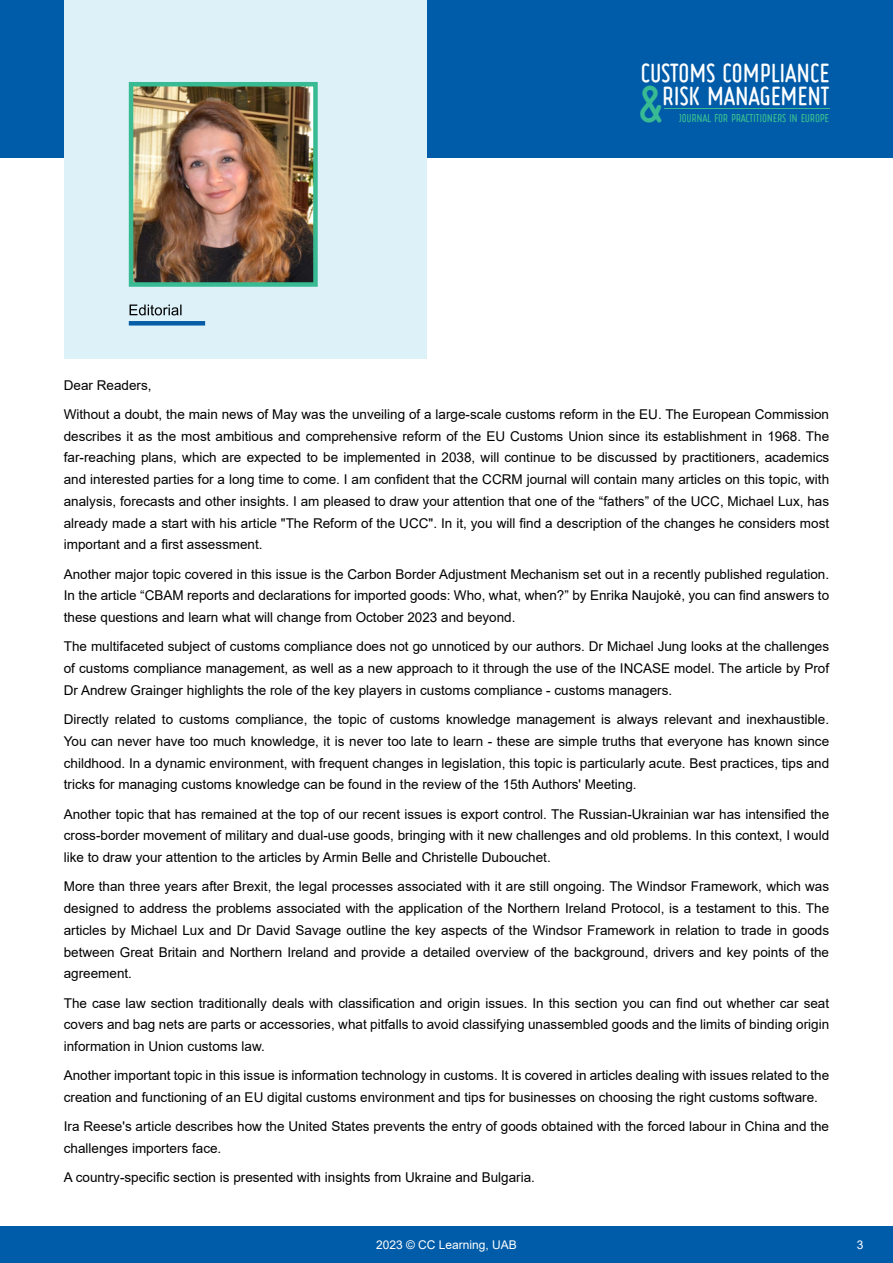
<style>
.page{position:relative;width:893px;height:1263px;background:#fff}
.page>*{position:absolute;margin:0;border:0;box-sizing:border-box;transform-origin:0 0}
.t1{font:700 38.1px "Ruler";color:#38ba93}
.t2{font:700 19.2px/23.1px "Ruler";color:#fff;text-align:right}
.t3{font:13.5px/21.8px "Arial";color:#000;text-align:justify}
.t4{font:12px "Arial";color:#fff}
.t5{font:700 8.4px "Ruler";color:#38ba93}
</style>
<div class="page">
<div style="left:0;top:1226px;width:893px;height:37px;background:#005ca8"></div>
<div style="left:0;top:0;width:893px;height:157px;background:#005ca8"></div>
<hr style="left:664px;top:108px;width:165px;height:1px;background:#38ba93">
<div style="left:64px;top:0;width:362px;height:358px;background:#ddf1f9"></div>
<div style="left:129px;top:321px;width:76px;height:5px;background:#055da8"></div>
<img style="left:134px;top:87px;width:179px;height:195px">
<div style="left:129px;top:82px;width:189px;height:205px;border:4px solid #38ba93"></div>
<svg style="left:130px;top:305px;width:52px;height:10px"></svg>
<h2 class="t2" style="left:640px;top:63px;width:190px">CUSTOMS COMPLIANCE<br>RISK MANAGEMENT</h2>
<h1 class="t1" style="left:637px;top:86px;width:28px">&amp;</h1>
<p class="t5" style="left:679px;top:114px;width:152px">JOURNAL FOR PRACTITIONERS IN EUROPE</p>
<p class="t3" style="left:64px;top:370px;width:767px;line-height:29.2px">Dear Readers,<br>Without a doubt, the main news of May was the unveiling of a large-scale customs reform in the EU. The European Commission</p>
<p class="t3" style="left:64px;top:425px;width:767px">describes it as the most ambitious and comprehensive reform of the EU Customs Union since its establishment in 1968. The far-reaching plans, which are expected to be implemented in 2038, will continue to be discussed by practitioners, academics and interested parties for a long time to come. I am confident that the CCRM journal will contain many articles on this topic, with analysis, forecasts and other insights. I am pleased to draw your attention that one of the “fathers” of the UCC, Michael Lux, has already made a start with his article "The Reform of the UCC". In it, you will find a description of the changes he considers most important and a first assessment.</p>
<p class="t3" style="left:64px;top:563px;width:767px">Another major topic covered in this issue is the Carbon Border Adjustment Mechanism set out in a recently published regulation.<br>In the article “CBAM reports and declarations for imported goods: Who, what, when?” by Enrika Naujokė, you can find answers to these questions and learn what will change from October 2023 and beyond.</p>
<p class="t3" style="left:64px;top:636px;width:767px">The multifaceted subject of customs compliance does not go unnoticed by our authors. Dr Michael Jung looks at the challenges of customs compliance management, as well as a new approach to it through the use of the INCASE model. The article by Prof Dr Andrew Grainger highlights the role of the key players in customs compliance - customs managers.</p>
<p class="t3" style="left:64px;top:708px;width:767px">Directly related to customs compliance, the topic of customs knowledge management is always relevant and inexhaustible.<br>You can never have too much knowledge, it is never too late to learn - these are simple truths that everyone has known since childhood. In a dynamic environment, with frequent changes in legislation, this topic is particularly acute. Best practices, tips and tricks for managing customs knowledge can be found in the review of the 15th Authors' Meeting.</p>
<p class="t3" style="left:64px;top:803px;width:767px">Another topic that has remained at the top of our recent issues is export control. The Russian-Ukrainian war has intensified the cross-border movement of military and dual-use goods, bringing with it new challenges and old problems. In this context, I would like to draw your attention to the articles by Armin Belle and Christelle Dubouchet.</p>
<p class="t3" style="left:64px;top:876px;width:767px">More than three years after Brexit, the legal processes associated with it are still ongoing. The Windsor Framework, which was designed to address the problems associated with the application of the Northern Ireland Protocol, is a testament to this. The articles by Michael Lux and Dr David Savage outline the key aspects of the Windsor Framework in relation to trade in goods between Great Britain and Northern Ireland and provide a detailed overview of the background, drivers and key points of the agreement.</p>
<p class="t3" style="left:64px;top:992px;width:767px">The case law section traditionally deals with classification and origin issues. In this section you can find out whether car seat covers and bag nets are parts or accessories, what pitfalls to avoid classifying unassembled goods and the limits of binding origin information in Union customs law.</p>
<p class="t3" style="left:64px;top:1065px;width:767px">Another important topic in this issue is information technology in customs. It is covered in articles dealing with issues related to the creation and functioning of an EU digital customs environment and tips for businesses on choosing the right customs software.</p>
<p class="t3" style="left:64px;top:1116px;width:767px">Ira Reese's article describes how the United States prevents the entry of goods obtained with the forced labour in China and the challenges importers face.</p>
<p class="t3" style="left:64px;top:1167px;width:473px">A country-specific section is presented with insights from Ukraine and Bulgaria.</p>
<p class="t4" style="left:376px;top:1237px;width:142px">2023 © CC Learning, UAB</p>
<p class="t4" style="left:857px;top:1236px;width:8px">3</p>
</div>
